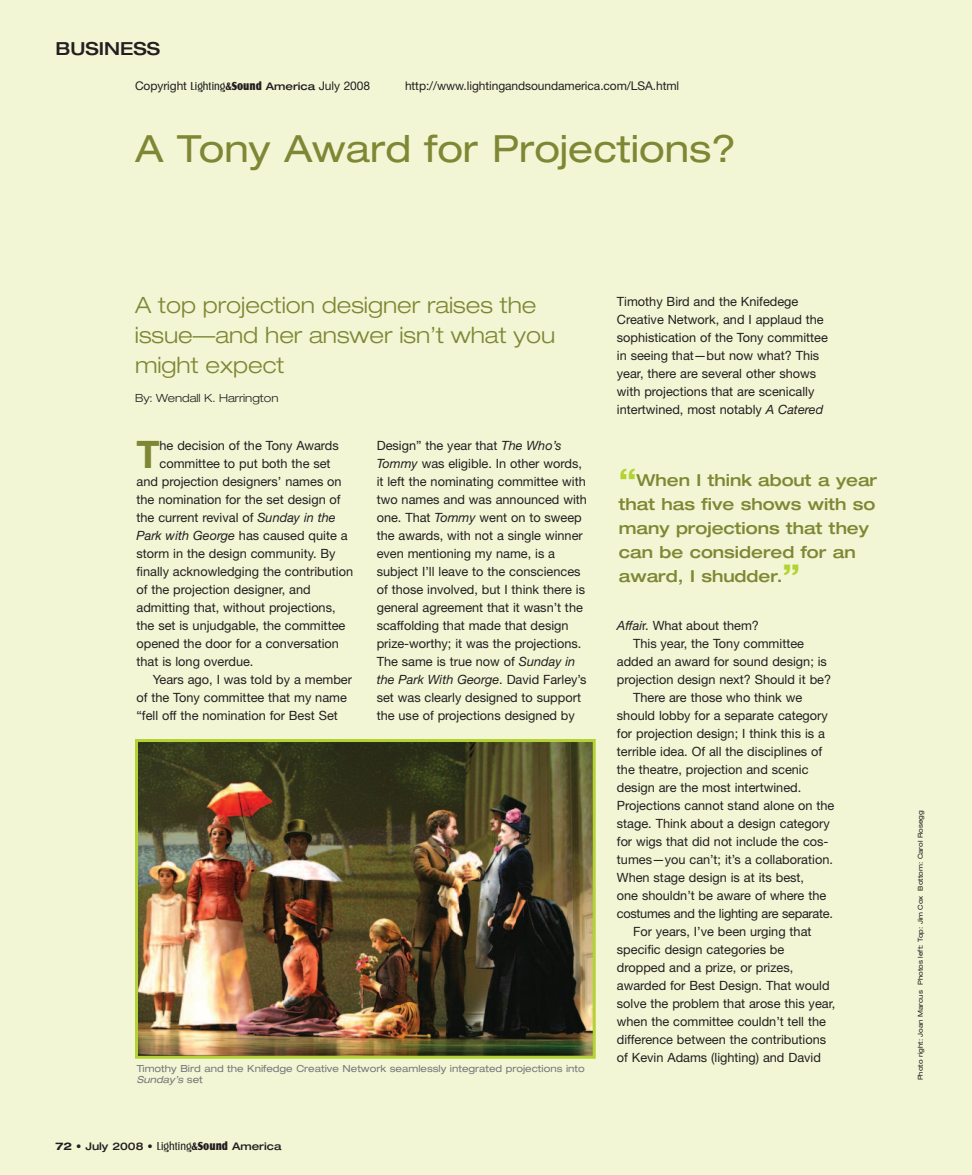
<style>
.page{position:relative;width:972px;height:1175px;background:#fff}
.page>*{position:absolute;margin:0;border:0;box-sizing:border-box;transform-origin:0 0}
.t1{font:700 37.95px "Helvetica Neue";color:#7e8733}
.t2{font:expanded 37.5px "Helvetica Neue";color:#7e8733}
.t3{font:300 expanded 22.5px/30px "Helvetica Neue";color:#7e8733}
.t4{font:500 expanded 18px "Helvetica Neue";color:#231f20}
.t5{font:500 expanded 16.5px/24px "Helvetica Neue";color:#7e8733}
.t6{font:12.75px/18px "Helvetica Neue";color:#231f20}
.t7{font:12.75px "Helvetica Neue";letter-spacing:-.02em;color:#231f20}
.t8{font:12px "Helvetica Neue";letter-spacing:-.005em;color:#231f20}
.t9{font:300 expanded 11.25px "Helvetica Neue";color:#231f20}
.t10{font:500 expanded 10.5px "Helvetica Neue";color:#231f20}
.t11{font:expanded 9.75px/11.2px "Helvetica Neue";color:#76787b}
.t12{font:expanded 6.75px "Helvetica Neue";color:#231f20}
.s1{font-family:"Castle T"}
.s2{font-family:"Castle T";font-weight:700}
.s3{font-family:"Castle T Ultr"}
.s4{font-weight:500;font-stretch:expanded;font-size:10.5px}
.s5{font-style:italic}
.s6{font-weight:700}
.s7{font-family:"Castle T";font-weight:400;font-stretch:normal;font-size:12px}
.s8{font-family:"Castle T";font-weight:700;font-stretch:normal;font-size:12px}
.s9{font-family:"Castle T Ultr";font-weight:400;font-stretch:normal;font-size:12px}
.s10{font-weight:700;font-size:30px;color:#b3d234}
</style>
<div class="page">
<div style="left:0;top:0;width:972px;height:1174px;background:#f2f6d5"></div>
<img style="left:139px;top:743px;width:453px;height:311px">
<div style="left:135px;top:739px;width:461px;height:319px;border:3px solid #b3d234"></div>
<h3 class="t4" style="left:56px;top:38px;width:106px">BUSINESS</h3>
<p class="t8" style="left:135px;top:79px;width:237px">Copyright <span class="s1">Lighting</span><span class="s2">&amp;</span><span class="s3">Sound</span> <span class="s4">America</span> July 2008</p>
<p class="t8" style="left:405px;top:79px;width:276px">http://www.lightingandsoundamerica.com/LSA.html</p>
<h2 class="t2" style="left:135px;top:126px;width:603px">A Tony Award for Projections?</h2>
<h3 class="t3" style="left:135px;top:290px;width:422px">A top projection designer raises the issue—and her answer isn’t what you might expect</h3>
<p class="t9" style="left:135px;top:391px;width:145px">By: Wendall K. Harrington</p>
<h1 class="t1" style="left:136px;top:431px;width:25px">T</h1>
<p class="t6" style="left:160px;top:436px;width:181px">he decision of the Tony Awards</p>
<p class="t6" style="left:160px;top:454px;width:173px">committee to put both the set</p>
<p class="t6" style="left:137px;top:472px;width:207px">and projection designers’ names on</p>
<p class="t6" style="left:137px;top:490px;width:206px">the nomination for the set design of</p>
<p class="t6" style="left:137px;top:508px;width:201px">the current revival of <span class="s5">Sunday in the</span></p>
<p class="t6" style="left:137px;top:526px;width:213px"><span class="s5">Park with George</span> has caused quite a</p>
<p class="t6" style="left:137px;top:544px;width:201px">storm in the design community. By</p>
<p class="t6" style="left:137px;top:562px;width:218px">finally acknowledging the contribution</p>
<p class="t6" style="left:137px;top:580px;width:176px">of the projection designer, and</p>
<p class="t6" style="left:137px;top:598px;width:201px">admitting that, without projections,</p>
<p class="t6" style="left:137px;top:616px;width:210px">the set is unjudgable, the committee</p>
<p class="t6" style="left:137px;top:634px;width:204px">opened the door for a conversation</p>
<p class="t6" style="left:137px;top:652px;width:119px">that is long overdue.</p>
<p class="t6" style="left:153px;top:670px;width:201px">Years ago, I was told by a member</p>
<p class="t6" style="left:137px;top:688px;width:212px">of the Tony committee that my name</p>
<p class="t6" style="left:137px;top:706px;width:203px">“fell off the nomination for Best Set</p>
<p class="t6" style="left:377px;top:436px;width:212px">Design” the year that <span class="s5">The Who’s Tommy</span> was eligible. In other words, it left the nominating committee with two names and was announced with one. That <span class="s5">Tommy</span> went on to sweep the awards, with not a single winner even mentioning my name, is a subject I’ll leave to the consciences of those involved, but I think there is general agreement that it wasn’t the scaffolding that made that design prize-worthy; it was the projections.<br>The same is true now of <span class="s5">Sunday in the Park With George</span>. David Farley’s set was clearly designed to support the use of projections designed by</p>
<p class="t11" style="left:137px;top:1062px;width:449px">Timothy Bird and the Knifedge Creative Network seamlessly integrated projections into<br><span class="s5">Sunday’s</span> set</p>
<p class="t10" style="left:56px;top:1139px;width:227px"><span class="s6">72</span> • July 2008 • <span class="s7">Lighting</span><span class="s8">&amp;</span><span class="s9">Sound</span> America</p>
<p class="t6" style="left:617px;top:292px;width:213px">Timothy Bird and the Knifedege Creative Network, and I applaud the sophistication of the Tony committee in seeing that—but now what? This year, there are several other shows with projections that are scenically intertwined, most notably <span class="s5">A Catered</span></p>
<p class="t5" style="left:619px;top:467px;width:260px"><span class="s10">“</span>When I think about a year that has five shows with so many projections that they can be considered for an award, I shudder.<span class="s10">”</span></p>
<p class="t6" style="left:617px;top:616px;width:144px"><span class="s5">Affai</span>r. What about them?</p>
<p class="t6" style="left:633px;top:634px;width:172px">This year, the Tony committee</p>
<p class="t6" style="left:617px;top:652px;width:212px">added an award for sound design; is</p>
<p class="t6" style="left:617px;top:670px;width:216px">projection design next? Should it be?</p>
<p class="t6" style="left:633px;top:688px;width:171px">There are those who think we</p>
<p class="t6" style="left:617px;top:706px;width:212px">should lobby for a separate category</p>
<p class="t6" style="left:617px;top:724px;width:210px">for projection design; I think this is a</p>
<p class="t6" style="left:617px;top:742px;width:207px">terrible idea. Of all the disciplines of</p>
<p class="t6" style="left:617px;top:760px;width:193px">the theatre, projection and scenic</p>
<p class="t6" style="left:617px;top:778px;width:186px">design are the most intertwined.</p>
<p class="t6" style="left:617px;top:796px;width:219px">Projections cannot stand alone on the</p>
<p class="t6" style="left:617px;top:814px;width:214px">stage. Think about a design category</p>
<p class="t6" style="left:617px;top:832px;width:213px">for wigs that did not include the cos-</p>
<p class="t6" style="left:617px;top:850px;width:218px">tumes—you can’t; it’s a collaboration.</p>
<p class="t6" style="left:617px;top:868px;width:189px">When stage design is at its best,</p>
<p class="t6" style="left:617px;top:886px;width:211px">one shouldn’t be aware of where the</p>
<p class="t7" style="left:617px;top:906px;width:218px">costumes and the lighting are separate.</p>
<p class="t6" style="left:633px;top:922px;width:180px">For years, I’ve been urging that</p>
<p class="t6" style="left:617px;top:940px;width:169px">specific design categories be</p>
<p class="t6" style="left:617px;top:958px;width:178px">dropped and a prize, or prizes,</p>
<p class="t6" style="left:617px;top:976px;width:214px">awarded for Best Design. That would</p>
<p class="t6" style="left:617px;top:994px;width:220px">solve the problem that arose this year,</p>
<p class="t6" style="left:617px;top:1012px;width:211px">when the committee couldn’t tell the</p>
<p class="t6" style="left:617px;top:1030px;width:211px">difference between the contributions</p>
<p class="t6" style="left:617px;top:1048px;width:206px">of Kevin Adams (lighting) and David</p>
<p class="t12" style="left:916px;top:1080px;width:271px;rotate:-90deg">Photo right: Joan Marcus Photos left: Top: Jim Cox Bottom: Carol Rosegg</p>
</div>
